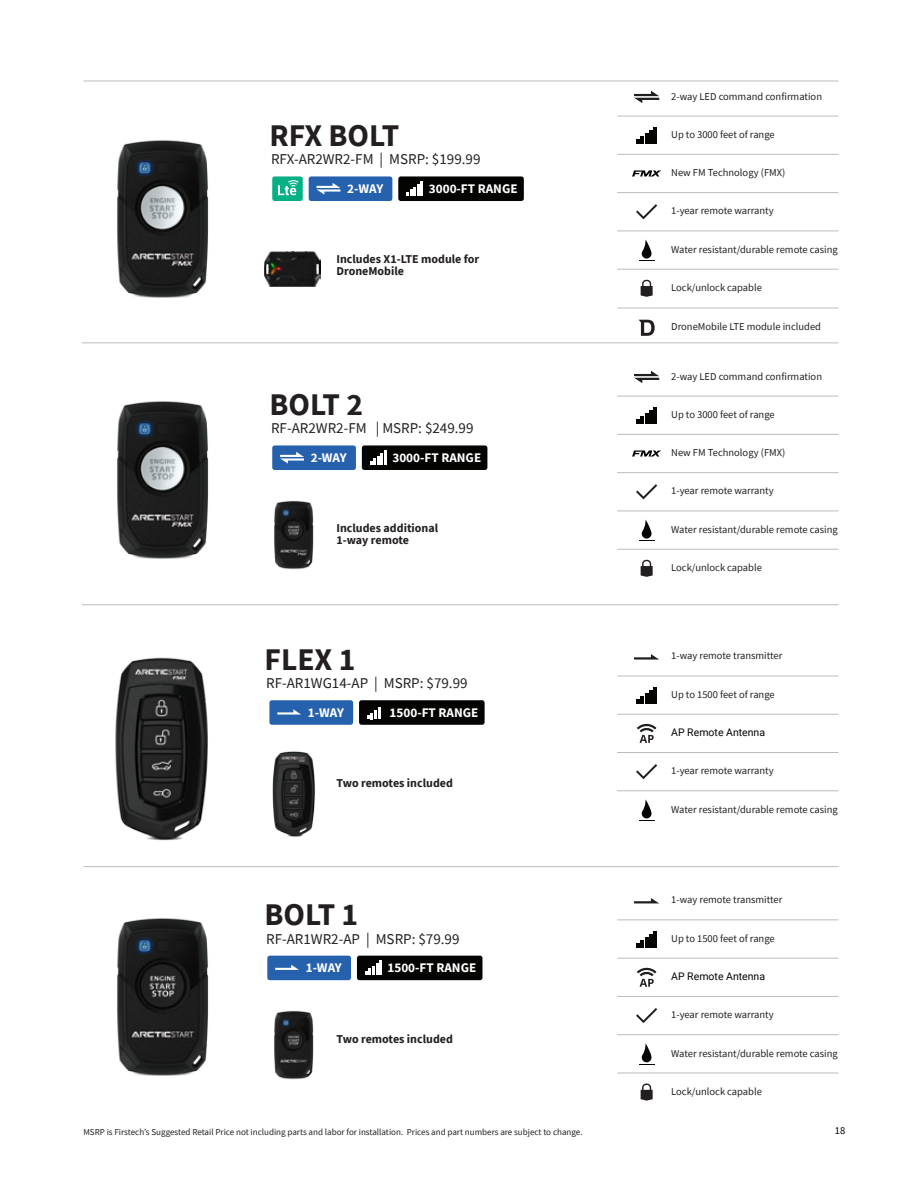
<style>
.page{position:relative;width:918px;height:1188px;background:#fff}
.page>*{position:absolute;margin:0;border:0;box-sizing:border-box;transform-origin:0 0}
.t1{font:700 31.5px "Source Sans Pro";color:#231f20}
.t2{font:15px "Source Sans Pro";color:#231f20}
.t3{font:700 13.2px "Source Sans Pro";color:#fff}
.t4{font:700 12px/12px "Source Sans Pro";color:#231f20}
.t5{font:10.5px "Source Sans Pro";color:#231f20}
.t6{font:10.5px "Roboto";color:#040503}
.t7{font:10.5px "Source Sans Pro";color:#000}
.t8{font:9px "Source Sans Pro";color:#231f20}
</style>
<div class="page">
<hr style="left:83px;top:81px;width:755px;height:1px;background:#bbb">
<hr style="left:83px;top:866px;width:755px;height:1px;background:#bbb">
<hr style="left:617px;top:116px;width:221px;height:1px;background:#bbb">
<hr style="left:617px;top:154px;width:221px;height:1px;background:#bbb">
<hr style="left:617px;top:192px;width:221px;height:1px;background:#bbb">
<hr style="left:617px;top:231px;width:221px;height:1px;background:#bbb">
<hr style="left:617px;top:269px;width:221px;height:1px;background:#bbb">
<svg style="left:636px;top:133px;width:12px;height:11px"></svg>
<hr style="left:649px;top:130px;width:4px;height:14px;background:#040503">
<hr style="left:654px;top:127px;width:3px;height:17px;background:#040503">
<svg style="left:634px;top:91px;width:25px;height:12px"></svg>
<svg style="left:636px;top:204px;width:21px;height:15px"></svg>
<svg style="left:641px;top:280px;width:12px;height:17px"></svg>
<svg style="left:639px;top:239px;width:15px;height:22px"></svg>
<svg style="left:632px;top:170px;width:29px;height:7px"></svg>
<hr style="left:617px;top:308px;width:221px;height:1px;background:#bbb">
<svg style="left:639px;top:320px;width:16px;height:16px"></svg>
<hr style="left:617px;top:920px;width:221px;height:1px;background:#bbb">
<hr style="left:617px;top:958px;width:221px;height:1px;background:#bbb">
<hr style="left:617px;top:996px;width:221px;height:1px;background:#bbb">
<hr style="left:617px;top:1034px;width:221px;height:1px;background:#bbb">
<hr style="left:617px;top:1073px;width:221px;height:1px;background:#bbb">
<svg style="left:636px;top:937px;width:12px;height:10px"></svg>
<hr style="left:649px;top:934px;width:4px;height:13px;background:#040503">
<hr style="left:654px;top:931px;width:3px;height:16px;background:#040503">
<svg style="left:636px;top:1008px;width:21px;height:15px"></svg>
<svg style="left:641px;top:1084px;width:12px;height:17px"></svg>
<svg style="left:639px;top:1043px;width:15px;height:22px"></svg>
<svg style="left:634px;top:898px;width:25px;height:5px"></svg>
<svg style="left:637px;top:967px;width:20px;height:20px"></svg>
<hr style="left:617px;top:676px;width:221px;height:1px;background:#bbb">
<hr style="left:617px;top:714px;width:221px;height:1px;background:#bbb">
<hr style="left:617px;top:752px;width:221px;height:1px;background:#bbb">
<hr style="left:617px;top:790px;width:221px;height:1px;background:#bbb">
<svg style="left:636px;top:693px;width:12px;height:11px"></svg>
<hr style="left:649px;top:690px;width:4px;height:14px;background:#040503">
<hr style="left:654px;top:687px;width:3px;height:17px;background:#040503">
<svg style="left:634px;top:654px;width:25px;height:6px"></svg>
<svg style="left:636px;top:764px;width:21px;height:15px"></svg>
<svg style="left:639px;top:799px;width:15px;height:22px"></svg>
<svg style="left:637px;top:723px;width:20px;height:20px"></svg>
<div style="left:362px;top:445px;width:125px;height:25px;background:#040503;border-radius:3px"></div>
<svg style="left:370px;top:453px;width:13px;height:11px"></svg>
<hr style="left:384px;top:450px;width:3px;height:14px;background:#fff">
<div style="left:272px;top:445px;width:84px;height:25px;background:#2661ae;border-radius:3px"></div>
<svg style="left:280px;top:452px;width:24px;height:12px"></svg>
<div style="left:267px;top:956px;width:84px;height:24px;background:#2661ae;border-radius:3px"></div>
<svg style="left:275px;top:965px;width:24px;height:5px"></svg>
<div style="left:357px;top:956px;width:126px;height:24px;background:#040503;border-radius:3px"></div>
<svg style="left:365px;top:963px;width:13px;height:12px"></svg>
<hr style="left:379px;top:961px;width:3px;height:14px;background:#fff">
<hr style="left:82px;top:342px;width:756px;height:1px;background:#bbb">
<hr style="left:82px;top:604px;width:756px;height:1px;background:#bbb">
<div style="left:398px;top:176px;width:126px;height:25px;background:#040503;border-radius:3px"></div>
<svg style="left:406px;top:181px;width:17px;height:14px"></svg>
<div style="left:309px;top:176px;width:83px;height:25px;background:#2661ae;border-radius:3px"></div>
<svg style="left:317px;top:183px;width:23px;height:12px"></svg>
<div style="left:272px;top:176px;width:31px;height:25px;background:#05b085;border-radius:3px"></div>
<svg style="left:278px;top:180px;width:21px;height:15px"></svg>
<img style="left:117px;top:140px;width:92px;height:158px">
<img style="left:274px;top:500px;width:40px;height:70px">
<img style="left:117px;top:401px;width:92px;height:158px">
<img style="left:274px;top:1010px;width:40px;height:70px">
<img style="left:117px;top:918px;width:92px;height:158px">
<img style="left:115px;top:657px;width:93px;height:184px">
<div style="left:269px;top:700px;width:84px;height:25px;background:#2661ae;border-radius:3px"></div>
<svg style="left:277px;top:709px;width:24px;height:6px"></svg>
<div style="left:359px;top:700px;width:126px;height:25px;background:#040503;border-radius:3px"></div>
<svg style="left:367px;top:708px;width:13px;height:11px"></svg>
<img style="left:272px;top:751px;width:43px;height:86px">
<img style="left:264px;top:251px;width:57px;height:35px">
<hr style="left:617px;top:396px;width:221px;height:1px;background:#bbb">
<hr style="left:617px;top:434px;width:221px;height:1px;background:#bbb">
<hr style="left:617px;top:472px;width:221px;height:1px;background:#bbb">
<hr style="left:617px;top:511px;width:221px;height:1px;background:#bbb">
<hr style="left:617px;top:549px;width:221px;height:1px;background:#bbb">
<svg style="left:636px;top:413px;width:12px;height:11px"></svg>
<hr style="left:649px;top:410px;width:4px;height:14px;background:#040503">
<hr style="left:654px;top:407px;width:3px;height:17px;background:#040503">
<svg style="left:634px;top:371px;width:25px;height:12px"></svg>
<svg style="left:636px;top:484px;width:21px;height:15px"></svg>
<svg style="left:641px;top:560px;width:12px;height:17px"></svg>
<svg style="left:639px;top:519px;width:15px;height:22px"></svg>
<svg style="left:632px;top:450px;width:29px;height:7px"></svg>
<p class="t1" style="left:269px;top:114px;width:131px">RFX BOLT</p>
<p class="t2" style="left:271px;top:150px;width:211px">RFX-AR2WR2-FM | MSRP: $199.99</p>
<p class="t3" style="left:347px;top:180px;width:38px">2-WAY</p>
<p class="t3" style="left:429px;top:180px;width:90px">3000-FT RANGE</p>
<p class="t4" style="left:336px;top:253px;width:144px">Includes X1-LTE module for<br>DroneMobile</p>
<p class="t1" style="left:269px;top:383px;width:95px">BOLT 2</p>
<p class="t2" style="left:271px;top:419px;width:204px">RF-AR2WR2-FM | MSRP: $249.99</p>
<p class="t3" style="left:311px;top:449px;width:38px">2-WAY</p>
<p class="t3" style="left:392px;top:449px;width:90px">3000-FT RANGE</p>
<p class="t4" style="left:336px;top:522px;width:103px">Includes additional<br>1-way remote</p>
<p class="t1" style="left:265px;top:638px;width:92px">FLEX 1</p>
<p class="t2" style="left:266px;top:674px;width:203px">RF-AR1WG14-AP | MSRP: $79.99</p>
<p class="t3" style="left:308px;top:704px;width:38px">1-WAY</p>
<p class="t3" style="left:390px;top:704px;width:90px">1500-FT RANGE</p>
<p class="t4" style="left:336px;top:777px;width:118px">Two remotes included</p>
<p class="t1" style="left:265px;top:893px;width:95px">BOLT 1</p>
<p class="t2" style="left:266px;top:929px;width:195px">RF-AR1WR2-AP | MSRP: $79.99</p>
<p class="t3" style="left:306px;top:959px;width:38px">1-WAY</p>
<p class="t3" style="left:387px;top:959px;width:90px">1500-FT RANGE</p>
<p class="t4" style="left:336px;top:1032px;width:118px">Two remotes included</p>
<p class="t8" style="left:83px;top:1126px;width:501px">MSRP is Firstech’s Suggested Retail Price not including parts and labor for installation. Prices and part numbers are subject to change.</p>
<p class="t5" style="left:671px;top:89px;width:152px">2-way LED command confirmation</p>
<p class="t5" style="left:671px;top:128px;width:105px">Up to 3000 feet of range</p>
<p class="t5" style="left:671px;top:166px;width:116px">New FM Technology (FMX)</p>
<p class="t5" style="left:671px;top:204px;width:104px">1-year remote warranty</p>
<p class="t5" style="left:671px;top:243px;width:168px">Water resistant/durable remote casing</p>
<p class="t5" style="left:671px;top:281px;width:92px">Lock/unlock capable</p>
<p class="t5" style="left:671px;top:320px;width:151px">DroneMobile LTE module included</p>
<p class="t5" style="left:671px;top:369px;width:152px">2-way LED command confirmation</p>
<p class="t5" style="left:671px;top:408px;width:105px">Up to 3000 feet of range</p>
<p class="t5" style="left:671px;top:446px;width:116px">New FM Technology (FMX)</p>
<p class="t5" style="left:671px;top:484px;width:104px">1-year remote warranty</p>
<p class="t5" style="left:671px;top:523px;width:168px">Water resistant/durable remote casing</p>
<p class="t5" style="left:671px;top:561px;width:92px">Lock/unlock capable</p>
<p class="t5" style="left:671px;top:649px;width:113px">1-way remote transmitter</p>
<p class="t5" style="left:671px;top:688px;width:105px">Up to 1500 feet of range</p>
<p class="t6" style="left:671px;top:725px;width:95px">AP Remote Antenna</p>
<p class="t5" style="left:671px;top:764px;width:104px">1-year remote warranty</p>
<p class="t5" style="left:671px;top:802px;width:168px">Water resistant/durable remote casing</p>
<p class="t5" style="left:671px;top:893px;width:113px">1-way remote transmitter</p>
<p class="t5" style="left:671px;top:932px;width:105px">Up to 1500 feet of range</p>
<p class="t6" style="left:671px;top:969px;width:95px">AP Remote Antenna</p>
<p class="t5" style="left:671px;top:1008px;width:104px">1-year remote warranty</p>
<p class="t5" style="left:671px;top:1046px;width:168px">Water resistant/durable remote casing</p>
<p class="t5" style="left:671px;top:1085px;width:92px">Lock/unlock capable</p>
<p class="t7" style="left:835px;top:1124px;width:12px">18</p>
</div>
